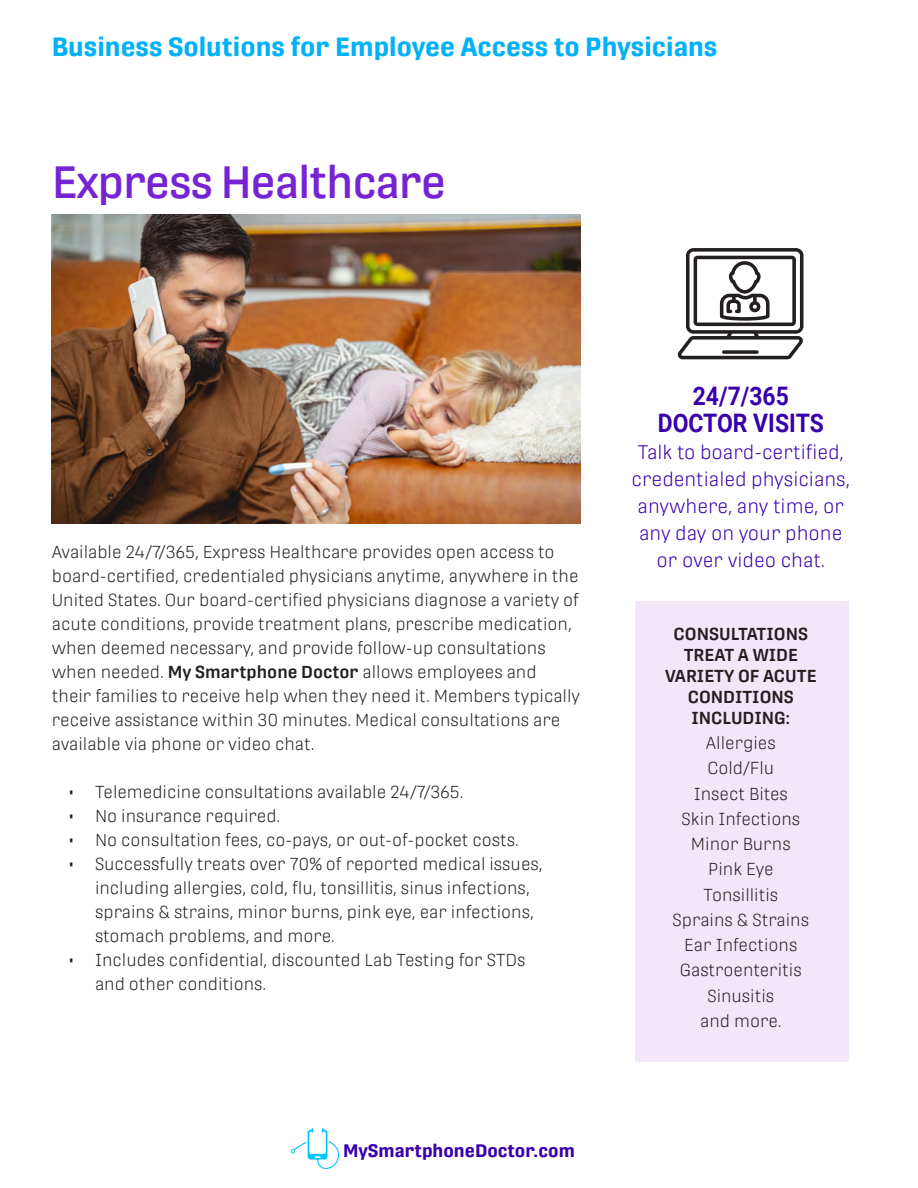
<style>
.page{position:relative;width:918px;height:1188px;background:#fff}
.page>*{position:absolute;margin:0;border:0;box-sizing:border-box;transform-origin:0 0}
.Pop_Headline_Protipo_Medium{font:500 45px "Protipo";letter-spacing:-.03em;color:#7523d3}
.Popup_Text_Protipo{font:700 26.25px "Protipo";color:#00b1f8}
.Headline_H3_-_Black{font:700 25.5px/27px "Roboto";color:#3800ad;text-align:center;scale:.9 1}
.Icons_Text_-_Protipo{font:300 19.5px/27px "Protipo";color:#3800ad;text-align:center}
.t1{font:700 18px "Protipo";color:#3800ad}
.Popup_Text_Protipo-2{font:300 17.25px/24px "Protipo";color:#231f20}
._11_Content_gray_Titillium_Web{font:300 17.25px "Protipo";color:#231f20}
._11_Content_gray_Titillium_Web-2{font:600 17.25px/21px "Protipo";color:#231f20;text-align:center}
.s1{font-weight:600}
</style>
<div class="page">
<div style="left:635px;top:601px;width:214px;height:460px;background:#f2e7f9"></div>
<svg style="left:678px;top:248px;width:125px;height:111px"></svg>
<svg style="left:291px;top:1128px;width:48px;height:41px"></svg>
<img style="left:52px;top:214px;width:528px;height:309px">
<p class="Popup_Text_Protipo" style="left:52px;top:31px;width:667px">Business Solutions for Employee Access to Physicians</p>
<p class="Pop_Headline_Protipo_Medium" style="left:52px;top:156px;width:396px">Express Healthcare</p>
<p class="Popup_Text_Protipo-2" style="left:52px;top:540px;width:530px">Available 24/7/365, Express Healthcare provides open access to board-certified, credentialed physicians anytime, anywhere in the United States. Our board-certified physicians diagnose a variety of acute conditions, provide treatment plans, prescribe medication, when deemed necessary, and provide follow-up consultations when needed. <span class="s1">My Smartphone Doctor</span> allows employees and their families to receive help when they need it. Members typically receive assistance within 30 minutes. Medical consultations are available via phone or video chat.</p>
<p class="Popup_Text_Protipo-2" style="left:68px;top:780px;width:397px">• Telemedicine consultations available 24/7/365.</p>
<p class="Popup_Text_Protipo-2" style="left:68px;top:804px;width:214px">• No insurance required.</p>
<p class="Popup_Text_Protipo-2" style="left:68px;top:828px;width:452px">• No consultation fees, co-pays, or out-of-pocket costs.</p>
<p class="Popup_Text_Protipo-2" style="left:95px;top:852px;width:449px;text-indent:-27px">• Successfully treats over 70% of reported medical issues, including allergies, cold, flu, tonsillitis, sinus infections, sprains &amp; strains, minor burns, pink eye, ear infections, stomach problems, and more.</p>
<p class="Popup_Text_Protipo-2" style="left:95px;top:948px;width:432px;text-indent:-27px">• Includes confidential, discounted Lab Testing for STDs and other conditions.</p>
<p class="t1" style="left:343px;top:1140px;width:233px">MySmartphoneDoctor.com</p>
<p class="Headline_H3_-_Black" style="left:658px;top:381px;width:186px">24/7/365<br>DOCTOR VISITS</p>
<p class="Icons_Text_-_Protipo" style="left:632px;top:438px;width:220px">Talk to board-certified, credentialed physicians, anywhere, any time, or any day on your phone or over video chat.</p>
<p class="_11_Content_gray_Titillium_Web-2" style="left:665px;top:623px;width:153px">CONSULTATIONS<br>TREAT A WIDE<br>VARIETY OF ACUTE<br>CONDITIONS<br>INCLUDING:</p>
<p class="_11_Content_gray_Titillium_Web" style="left:706px;top:733px;width:71px">Allergies</p>
<p class="_11_Content_gray_Titillium_Web" style="left:707px;top:758px;width:68px">Cold/Flu</p>
<p class="_11_Content_gray_Titillium_Web" style="left:694px;top:784px;width:96px">Insect Bites</p>
<p class="_11_Content_gray_Titillium_Web" style="left:681px;top:809px;width:120px">Skin Infections</p>
<p class="_11_Content_gray_Titillium_Web" style="left:691px;top:834px;width:101px">Minor Burns</p>
<p class="_11_Content_gray_Titillium_Web" style="left:708px;top:859px;width:67px">Pink Eye</p>
<p class="_11_Content_gray_Titillium_Web" style="left:704px;top:885px;width:76px">Tonsillitis</p>
<p class="_11_Content_gray_Titillium_Web" style="left:673px;top:910px;width:138px">Sprains &amp; Strains</p>
<p class="_11_Content_gray_Titillium_Web" style="left:684px;top:935px;width:115px">Ear Infections</p>
<p class="_11_Content_gray_Titillium_Web" style="left:680px;top:960px;width:123px">Gastroenteritis</p>
<p class="_11_Content_gray_Titillium_Web" style="left:707px;top:986px;width:68px">Sinusitis</p>
<p class="_11_Content_gray_Titillium_Web" style="left:700px;top:1011px;width:83px">and more.</p>
</div>
